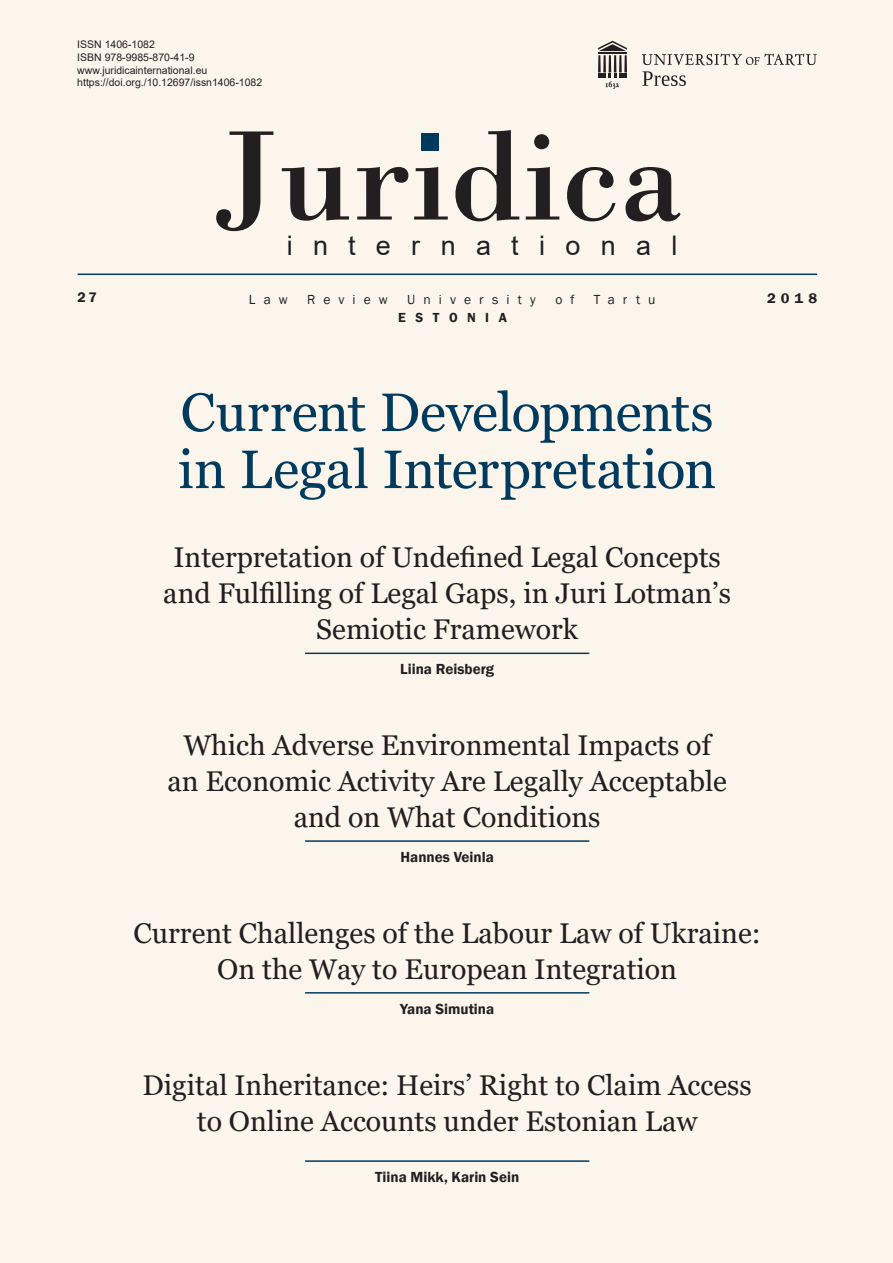
<style>
.page{position:relative;width:893px;height:1263px;background:#fff}
.page>*{position:absolute;margin:0;border:0;box-sizing:border-box;transform-origin:0 0}
.t1{font:54px/57px "Georgia";letter-spacing:-.015em;color:#003b5f}
.t2{font:28.5px/36px "Georgia";color:#231f20;text-align:center}
.t3{font:27px "Arial";letter-spacing:.75em;color:#231f20}
.t4{font:600 15px "Franklin Gothic";color:#231f20}
.t5{font:600 14.25px "Franklin Gothic";letter-spacing:.32em;color:#231f20;scale:1.05 1}
.t6{font:600 14.25px "Franklin Gothic";letter-spacing:.32em;color:#231f20}
.t7{font:13.5px "Franklin Gothic";letter-spacing:.6em;color:#231f20}
.t8{font:600 13.5px "Franklin Gothic";letter-spacing:.705em;color:#231f20}
.t9{font:10.5px/12.6px "Arial";color:#231f20}
</style>
<div class="page">
<div style="left:0;top:1px;width:893px;height:1262px;background:#fbf5ec"></div>
<svg style="left:216px;top:130px;width:465px;height:101px"></svg>
<div style="left:421px;top:133px;width:17px;height:18px;background:#003b5f"></div>
<hr style="left:78px;top:274px;width:739px;height:1px;background:#003b5f">
<hr style="left:305px;top:653px;width:284px;height:1px;background:#003b5f">
<hr style="left:305px;top:840px;width:284px;height:2px;background:#003b5f">
<hr style="left:305px;top:992px;width:284px;height:1px;background:#003b5f">
<hr style="left:305px;top:1160px;width:284px;height:2px;background:#003b5f">
<svg style="left:642px;top:71px;width:44px;height:15px"></svg>
<svg style="left:642px;top:54px;width:175px;height:11px"></svg>
<svg style="left:598px;top:41px;width:29px;height:48px"></svg>
<p class="t9" style="left:77px;top:38px;width:187px">ISSN 1406-1082<br>ISBN 978-9985-870-41-9 www.juridicainternational.eu https://doi.org./10.12697/issn1406-1082</p>
<p class="t3" style="left:287px;top:227px;width:392px">international</p>
<p class="t6" style="left:78px;top:288px;width:21px">27</p>
<p class="t7" style="left:249px;top:291px;width:40px">Law</p>
<p class="t7" style="left:307px;top:291px;width:82px">Review</p>
<p class="t7" style="left:407px;top:291px;width:130px">University</p>
<p class="t7" style="left:555px;top:291px;width:21px">o f</p>
<p class="t7" style="left:594px;top:291px;width:63px">Tartu</p>
<p class="t5" style="left:767px;top:290px;width:49px">2018</p>
<p class="t8" style="left:398px;top:309px;width:110px">Estonia</p>
<h1 class="t1" style="left:178px;top:385px;width:540px">Current Developments in Legal Interpretation</h1>
<p class="t2" style="left:163px;top:540px;width:569px">Interpretation of Undefined Legal Concepts and Fulfilling of Legal Gaps, in Juri Lotman’s<br>Semiotic Framework</p>
<p class="t4" style="left:400px;top:660px;width:95px">Liina Reisberg</p>
<p class="t2" style="left:167px;top:728px;width:561px">Which Adverse Environmental Impacts of an Economic Activity Are Legally Acceptable and on What Conditions</p>
<p class="t4" style="left:400px;top:847px;width:95px">Hannes Veinla</p>
<p class="t2" style="left:134px;top:915px;width:629px">Current Challenges of the Labour Law of Ukraine:<br>On the Way to European Integration</p>
<p class="t4" style="left:400px;top:999px;width:96px">Yana Simutina</p>
<p class="t2" style="left:143px;top:1067px;width:611px">Digital Inheritance: Heirs’ Right to Claim Access to Online Accounts under Estonian Law</p>
<p class="t4" style="left:375px;top:1167px;width:146px">Tiina Mikk, Karin Sein</p>
</div>
